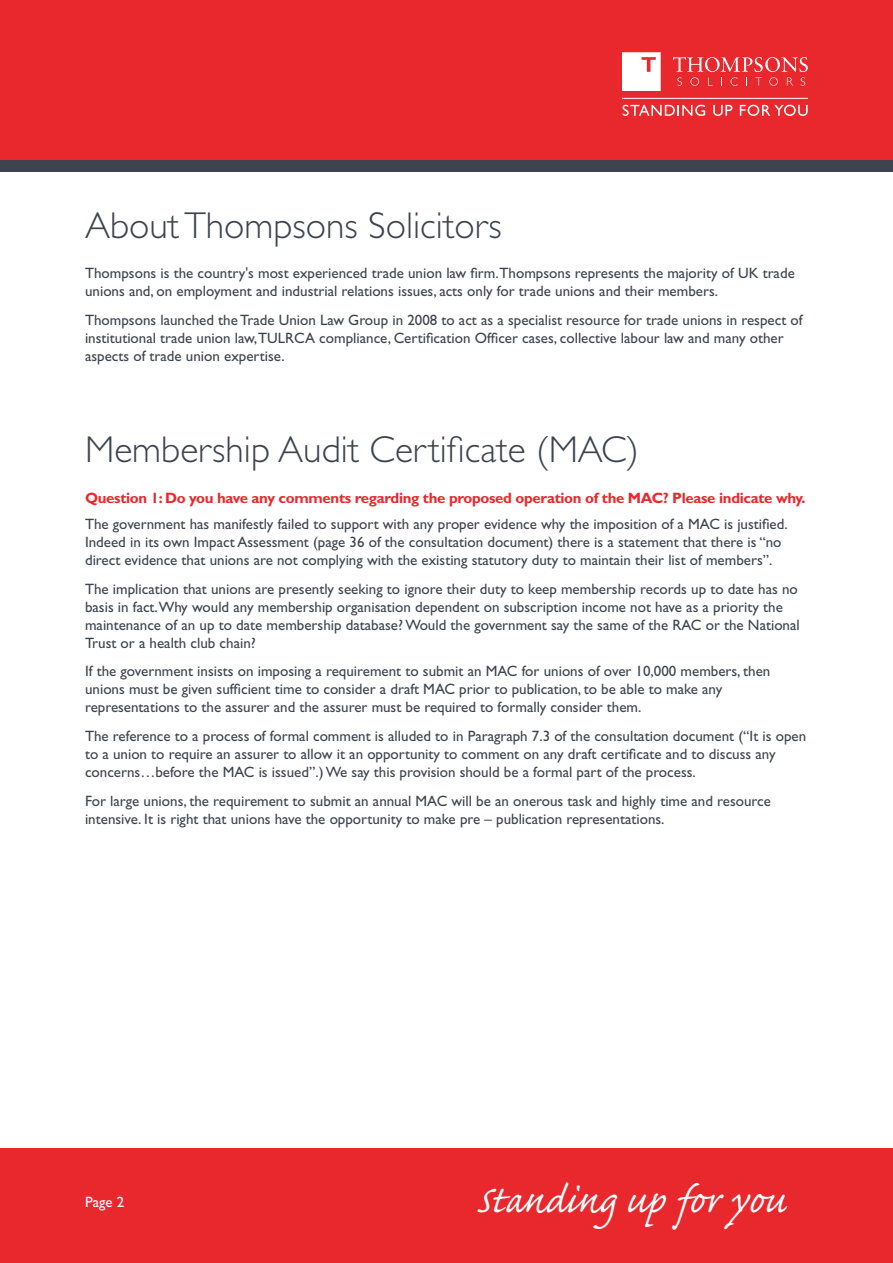
<style>
.page{position:relative;width:893px;height:1263px;background:#fff}
.page>*{position:absolute;margin:0;border:0;box-sizing:border-box;transform-origin:0 0}
.t1{font:49.5px "Caflisch Script Pro";color:#fff}
.t2{font:300 37.5px "Gill Sans Std";color:#3e444f}
.t3{font:15px/18px "Gill Sans Std";color:#3e444f}
.t4{font:700 15px "Gill Sans Std";letter-spacing:-.02em;color:#e9282d}
.t5{font:15px "Gill Sans Std";color:#fff}
</style>
<div class="page">
<div style="left:0;top:1148px;width:893px;height:115px;background:#e9282d"></div>
<div style="left:0;top:0;width:893px;height:164px;background:#e9282d"></div>
<div style="left:0;top:161px;width:893px;height:11px;background:#3e444f"></div>
<svg style="left:673px;top:57px;width:135px;height:29px"></svg>
<svg style="left:622px;top:52px;width:39px;height:39px"></svg>
<hr style="left:622px;top:98px;width:186px;height:1px;background:#fff">
<svg style="left:623px;top:105px;width:82px;height:11px"></svg>
<svg style="left:713px;top:105px;width:19px;height:11px"></svg>
<svg style="left:740px;top:105px;width:68px;height:11px"></svg>
<h2 class="t2" style="left:85px;top:211px;width:418px">AboutThompsons Solicitors</h2>
<p class="t3" style="left:85px;top:266px;width:711px">Thompsons is the country's most experienced trade union law firm.Thompsons represents the majority of UK trade unions and, on employment and industrial relations issues, acts only for trade unions and their members.</p>
<p class="t3" style="left:85px;top:312px;width:719px">Thompsons launched the Trade Union Law Group in 2008 to act as a specialist resource for trade unions in respect of institutional trade union law,TULRCA compliance, Certification Officer cases, collective labour law and many other aspects of trade union expertise.</p>
<h2 class="t2" style="left:85px;top:435px;width:555px">Membership Audit Certificate (MAC)</h2>
<p class="t4" style="left:85px;top:492px;width:722px">Question 1: Do you have any comments regarding the proposed operation of the MAC? Please indicate why.</p>
<p class="t3" style="left:85px;top:516px;width:704px">The government has manifestly failed to support with any proper evidence why the imposition of a MAC is justified.<br>Indeed in its own Impact Assessment (page 36 of the consultation document) there is a statement that there is “no direct evidence that unions are not complying with the existing statutory duty to maintain their list of members”.</p>
<p class="t3" style="left:85px;top:581px;width:716px">The implication that unions are presently seeking to ignore their duty to keep membership records up to date has no basis in fact.Why would any membership organisation dependent on subscription income not have as a priority the maintenance of an up to date membership database?Would the government say the same of the RAC or the National Trust or a health club chain?</p>
<p class="t3" style="left:85px;top:664px;width:687px">If the government insists on imposing a requirement to submit an MAC for unions of over 10,000 members, then unions must be given sufficient time to consider a draft MAC prior to publication, to be able to make any representations to the assurer and the assurer must be required to formally consider them.</p>
<p class="t3" style="left:85px;top:728px;width:723px">The reference to a process of formal comment is alluded to in Paragraph 7.3 of the consultation document (“It is open to a union to require an assurer to allow it an opportunity to comment on any draft certificate and to discuss any concerns…before the MAC is issued”.)We say this provision should be a formal part of the process.</p>
<p class="t3" style="left:85px;top:793px;width:687px">For large unions, the requirement to submit an annual MAC will be an onerous task and highly time and resource intensive. It is right that unions have the opportunity to make pre – publication representations.</p>
<p class="t5" style="left:85px;top:1197px;width:41px">Page 2</p>
<h1 class="t1" style="left:476px;top:1165px;width:312px">Standing up for you</h1>
</div>
